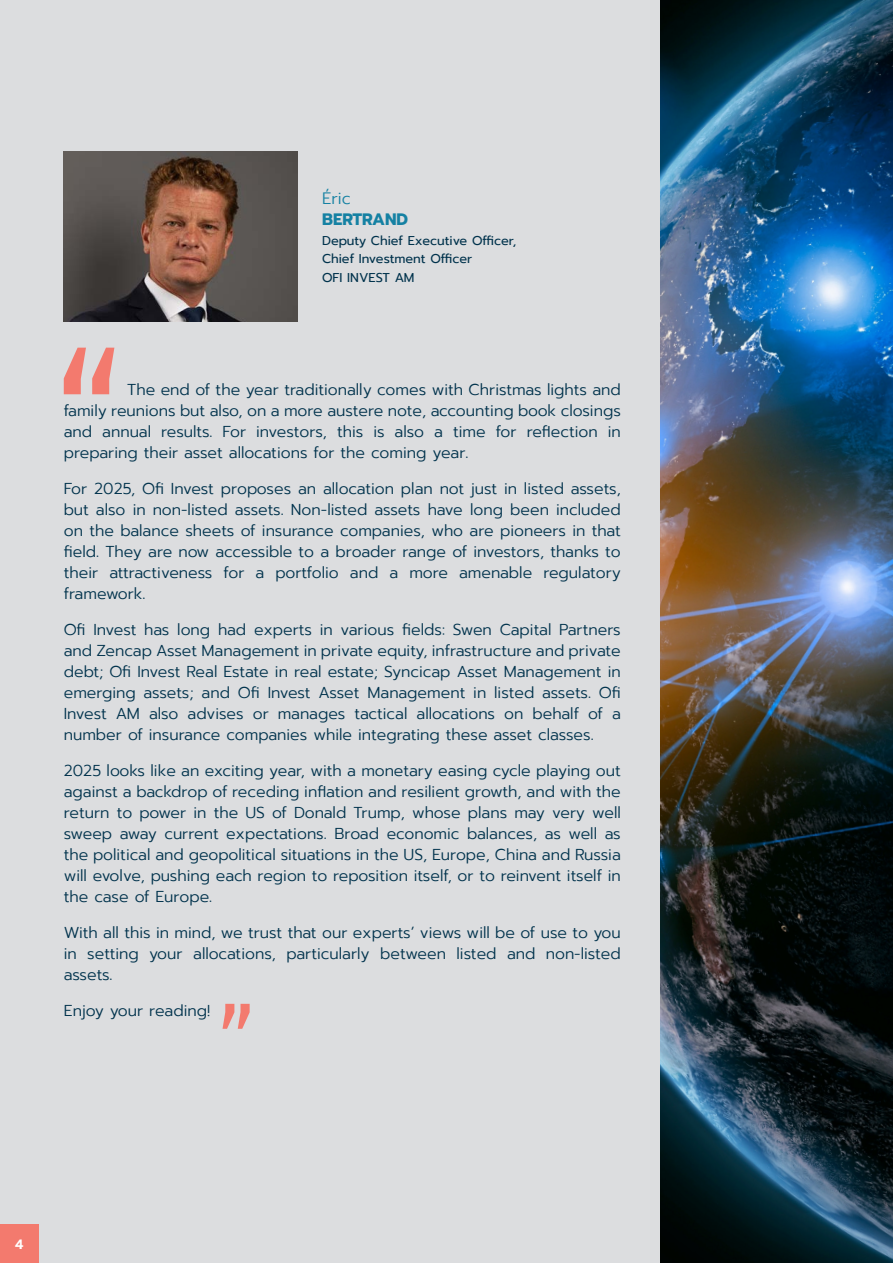
<style>
.page{position:relative;width:893px;height:1263px;background:#dcdddf}
.page>*{position:absolute;margin:0;border:0;box-sizing:border-box;transform-origin:0 0}
.NOM{font:700 16.5px/21px "Prompt";color:#1581a3}
.t1{font:300 15.75px/21px "Prompt";color:#00324c;text-align:justify}
.t2{font:600 13.5px "Prompt";color:#fff}
.FONCTION{font:12.75px "Prompt";color:#00324c}
.s1{font-weight:300}
</style>
<div class="page">
<div style="left:0;top:1225px;width:38px;height:38px;background:#f37a6e"></div>
<img style="left:64px;top:152px;width:234px;height:170px">
<svg style="left:64px;top:348px;width:50px;height:46px"></svg>
<svg style="left:223px;top:1004px;width:27px;height:25px"></svg>
<img style="left:660px;top:0;width:233px;height:1263px">
<p class="NOM" style="left:322px;top:188px;width:88px"><span class="s1">Éric<br></span>BERTRAND</p>
<p class="FONCTION" style="left:322px;top:231px;width:196px">Deputy Chief Executive Officer,</p>
<p class="FONCTION" style="left:322px;top:250px;width:152px">Chief Investment Officer</p>
<p class="FONCTION" style="left:322px;top:268px;width:94px">OFI INVEST AM</p>
<p class="t1" style="left:64px;top:379px;width:559px;text-indent:63px">The end of the year traditionally comes with Christmas lights and family reunions but also, on a more austere note, accounting book closings and annual results. For investors, this is also a time for reflection in preparing their asset allocations for the coming year.</p>
<p class="t1" style="left:64px;top:478px;width:559px">For 2025, Ofi Invest proposes an allocation plan not just in listed assets, but also in non-listed assets. Non-listed assets have long been included on the balance sheets of insurance companies, who are pioneers in that field. They are now accessible to a broader range of investors, thanks to their attractiveness for a portfolio and a more amenable regulatory framework.</p>
<p class="t1" style="left:64px;top:619px;width:559px">Ofi Invest has long had experts in various fields: Swen Capital Partners and Zencap Asset Management in private equity, infrastructure and private debt; Ofi Invest Real Estate in real estate; Syncicap Asset Management in emerging assets; and Ofi Invest Asset Management in listed assets. Ofi Invest AM also advises or manages tactical allocations on behalf of a number of insurance companies while integrating these asset classes.</p>
<p class="t1" style="left:64px;top:760px;width:559px">2025 looks like an exciting year, with a monetary easing cycle playing out against a backdrop of receding inflation and resilient growth, and with the return to power in the US of Donald Trump, whose plans may very well sweep away current expectations. Broad economic balances, as well as the political and geopolitical situations in the US, Europe, China and Russia will evolve, pushing each region to reposition itself, or to reinvent itself in the case of Europe.</p>
<p class="t1" style="left:64px;top:922px;width:559px">With all this in mind, we trust that our experts’ views will be of use to you in setting your allocations, particularly between listed and non-listed assets.</p>
<p class="t1" style="left:64px;top:999px;width:148px">Enjoy your reading!</p>
<p class="t2" style="left:15px;top:1234px;width:10px">4</p>
</div>
